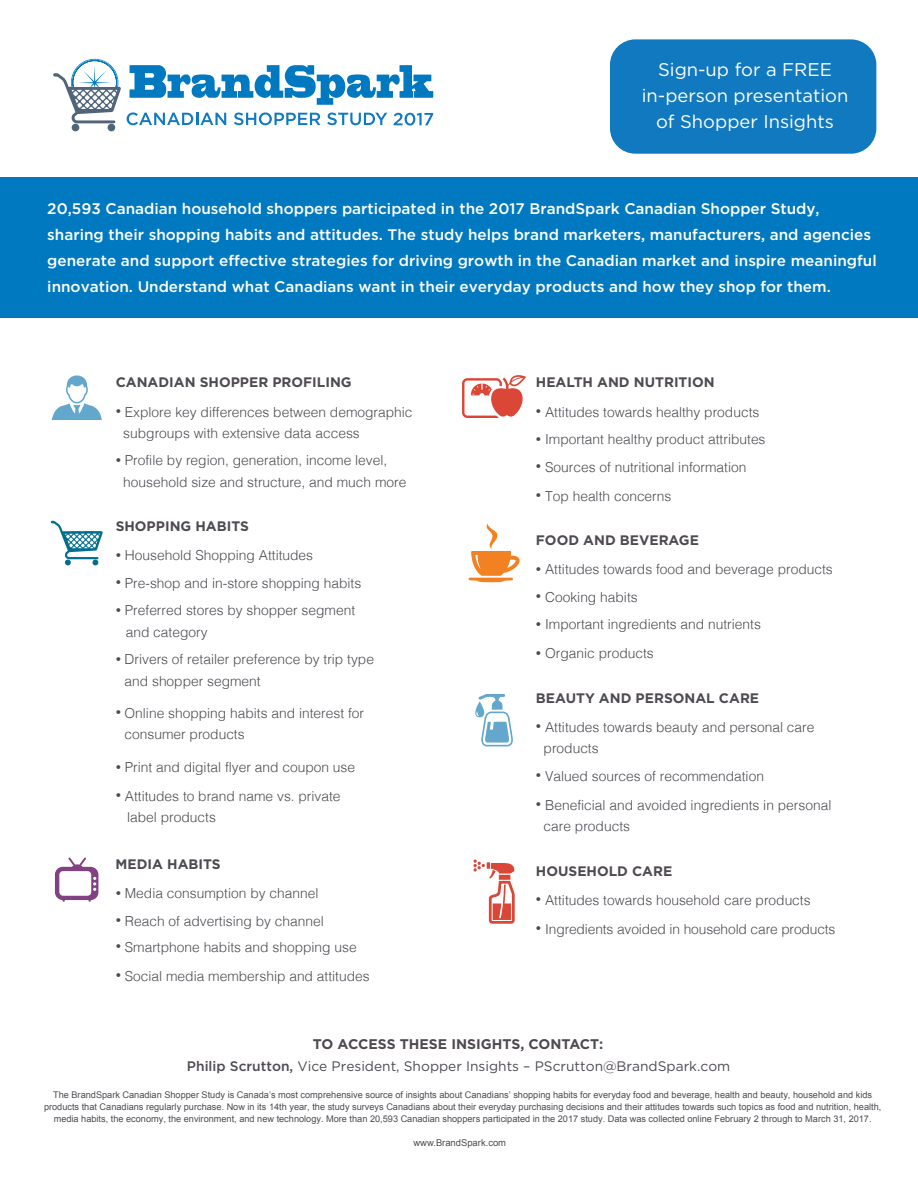
<style>
.page{position:relative;width:918px;height:1188px;background:#fff}
.page>*{position:absolute;margin:0;border:0;box-sizing:border-box;transform-origin:0 0}
.t1{font:18.3px/26px "Gotham";color:#fff;text-align:center}
.t2{font:500 15.3px/26px "Gotham";color:#fff}
.t3{font:700 13.95px "Gotham";color:#4f4a52}
.t4{font:300 13.8px/21.5px "Helvetica";color:#4f4a52}
.t5{font:700 13.8px "Gotham";color:#4f4a52}
.t6{font:13.8px "Gotham";color:#4f4a52}
.t7{font:300 10.65px "Helvetica";color:#4f4a52}
.t8{font:9.45px "Arial";color:#4f4a52}
.t9{font:9.15px/12.3px "Arial";color:#4f4a52;text-align:center}
.s1{font-size:10.65px}
.s2{font-weight:500}
</style>
<div class="page">
<div style="left:0;top:177px;width:918px;height:141px;background:#0079c1"></div>
<svg style="left:52px;top:375px;width:50px;height:45px"></svg>
<svg style="left:55px;top:857px;width:43px;height:45px"></svg>
<svg style="left:474px;top:859px;width:41px;height:65px"></svg>
<svg style="left:475px;top:694px;width:38px;height:52px"></svg>
<svg style="left:468px;top:524px;width:52px;height:58px"></svg>
<svg style="left:462px;top:375px;width:64px;height:43px"></svg>
<svg style="left:50px;top:521px;width:53px;height:44px"></svg>
<svg style="left:130px;top:65px;width:303px;height:40px"></svg>
<div style="left:72px;top:124px;width:7px;height:7px;background:#51657a;border-radius:50%"></div>
<div style="left:108px;top:124px;width:7px;height:7px;background:#51657a;border-radius:50%"></div>
<svg style="left:53px;top:59px;width:68px;height:64px"></svg>
<svg style="left:127px;top:112px;width:99px;height:13px"></svg>
<svg style="left:234px;top:112px;width:86px;height:13px"></svg>
<svg style="left:327px;top:113px;width:60px;height:12px"></svg>
<svg style="left:394px;top:113px;width:39px;height:13px"></svg>
<div style="left:610px;top:39px;width:266px;height:115px;background:#1079bf;border-radius:25px"></div>
<h1 class="t1" style="left:642px;top:56px;width:208px">Sign-up for a FREE in-person presentation of Shopper Insights</h1>
<p class="t2" style="left:47px;top:195px;width:831px">20,593 Canadian household shoppers participated in the 2017 BrandSpark Canadian Shopper Study, sharing their shopping habits and attitudes. The study helps brand marketers, manufacturers, and agencies generate and support effective strategies for driving growth in the Canadian market and inspire meaningful innovation. Understand what Canadians want in their everyday products and how they shop for them.</p>
<p class="t5" style="left:116px;top:375px;width:238px">CANADIAN SHOPPER PROFILING</p>
<p class="t4" style="left:123px;top:400px;width:291px;text-indent:-8px"><span class="s1">•</span> Explore key differences between demographic subgroups with extensive data access</p>
<p class="t7" style="left:116px;top:451px;width:7px">•</p>
<p class="t4" style="left:123px;top:470px;width:285px">household size and structure, and much more</p>
<p class="t4" style="left:125px;top:449px;width:264px">Profile by region, generation, income level,</p>
<p class="t5" style="left:116px;top:518px;width:135px">SHOPPING HABITS</p>
<p class="t4" style="left:116px;top:544px;width:199px"><span class="s1">•</span> Household Shopping Attitudes</p>
<p class="t4" style="left:116px;top:571px;width:247px"><span class="s1">•</span> Pre-shop and in-store shopping habits</p>
<p class="t4" style="left:126px;top:599px;width:231px;text-indent:-10px"><span class="s1">•</span> Preferred stores by shopper segment and category</p>
<p class="t4" style="left:125px;top:648px;width:251px;text-indent:-9px"><span class="s1">•</span> Drivers of retailer preference by trip type and shopper segment</p>
<p class="t4" style="left:125px;top:701px;width:241px;text-indent:-9px"><span class="s1">•</span> Online shopping habits and interest for consumer products</p>
<p class="t7" style="left:116px;top:758px;width:7px">•</p>
<p class="t4" style="left:116px;top:784px;width:226px"><sup>•</sup> Attitudes to brand name vs. private</p>
<p class="t4" style="left:125px;top:755px;width:232px">Print and digital flyer and coupon use</p>
<p class="t4" style="left:127px;top:806px;width:90px">label products</p>
<p class="t5" style="left:116px;top:856px;width:107px">MEDIA HABITS</p>
<p class="t4" style="left:116px;top:881px;width:204px"><span class="s1">•</span> Media consumption by channel</p>
<p class="t4" style="left:116px;top:909px;width:210px"><span class="s1">•</span> Reach of advertising by channel</p>
<p class="t4" style="left:116px;top:935px;width:243px"><span class="s1">•</span> Smartphone habits and shopping use</p>
<p class="t4" style="left:116px;top:964px;width:256px"><span class="s1">•</span> Social media membership and attitudes</p>
<p class="t5" style="left:536px;top:375px;width:180px">HEALTH AND NUTRITION</p>
<p class="t4" style="left:536px;top:400px;width:225px"><span class="s1">•</span> Attitudes towards healthy products</p>
<p class="t4" style="left:536px;top:427px;width:231px"><span class="s1">•</span> Important healthy product attributes</p>
<p class="t4" style="left:536px;top:455px;width:212px"><span class="s1">•</span> Sources of nutritional information</p>
<p class="t4" style="left:536px;top:484px;width:137px"><span class="s1">•</span> Top health concerns</p>
<p class="t5" style="left:536px;top:532px;width:164px">FOOD AND BEVERAGE</p>
<p class="t4" style="left:536px;top:558px;width:298px"><span class="s1">•</span> Attitudes towards food and beverage products</p>
<p class="t4" style="left:536px;top:585px;width:103px"><span class="s1">•</span> Cooking habits</p>
<p class="t4" style="left:536px;top:613px;width:226px"><span class="s1">•</span> Important ingredients and nutrients</p>
<p class="t4" style="left:536px;top:642px;width:119px"><span class="s1">•</span> Organic products</p>
<p class="t5" style="left:536px;top:690px;width:225px">BEAUTY AND PERSONAL CARE</p>
<p class="t4" style="left:544px;top:715px;width:272px;text-indent:-8px"><span class="s1">•</span> Attitudes towards beauty and personal care products</p>
<p class="t4" style="left:536px;top:764px;width:230px"><span class="s1">•</span> Valued sources of recommendation</p>
<p class="t7" style="left:536px;top:795px;width:7px">•</p>
<p class="t4" style="left:544px;top:815px;width:88px">care products</p>
<p class="t4" style="left:545px;top:793px;width:288px">Beneficial and avoided ingredients in personal</p>
<p class="t5" style="left:536px;top:863px;width:138px">HOUSEHOLD CARE</p>
<p class="t4" style="left:536px;top:888px;width:276px"><span class="s1">•</span> Attitudes towards household care products</p>
<p class="t4" style="left:536px;top:917px;width:301px"><span class="s1">•</span> Ingredients avoided in household care products</p>
<p class="t3" style="left:313px;top:1036px;width:292px">TO ACCESS THESE INSIGHTS, CONTACT:</p>
<p class="t6" style="left:187px;top:1059px;width:545px"><span class="s2">Philip Scrutton,</span> Vice President, Shopper Insights – PScrutton@BrandSpark.com</p>
<p class="t9" style="left:44px;top:1088px;width:839px">The BrandSpark Canadian Shopper Study is Canada’s most comprehensive source of insights about Canadians’ shopping habits for everyday food and beverage, health and beauty, household and kids products that Canadians regularly purchase. Now in its 14th year, the study surveys Canadians about their everyday purchasing decisions and their attitudes towards such topics as food and nutrition, health, media habits, the economy, the environment, and new technology. More than 20,593 Canadian shoppers participated in the 2017 study. Data was collected online February 2 through to March 31, 2017.</p>
<p class="t8" style="left:413px;top:1137px;width:94px">www.BrandSpark.com</p>
</div>
